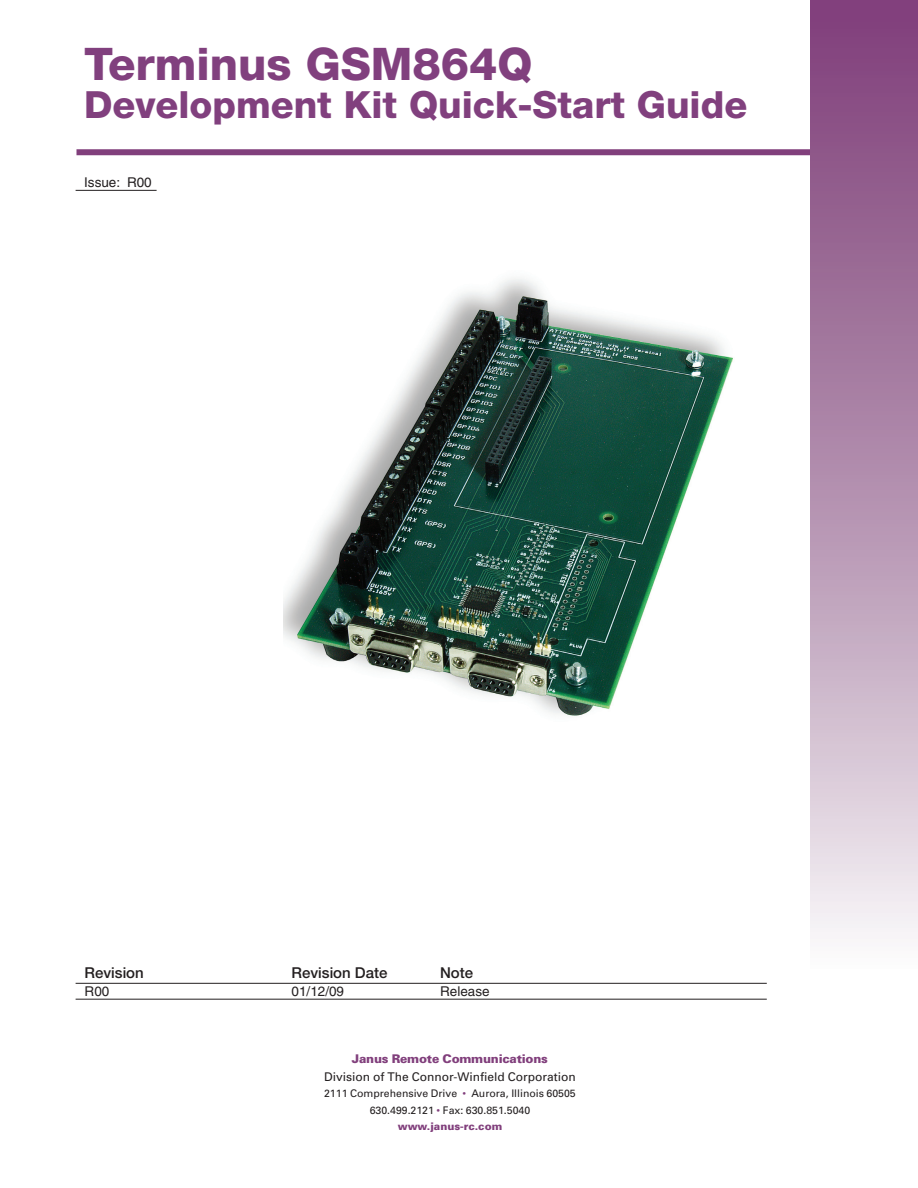
<style>
.page{position:relative;width:918px;height:1188px;background:#fff}
.page>*{position:absolute;margin:0;border:0;box-sizing:border-box;transform-origin:0 0}
.Subhead_1{font:800 45px "Helvetica Neue";color:#81407e}
.Subhead_1-2{font:800 37.5px "Helvetica Neue";color:#81407e}
.Chart_head{font:500 15px "Helvetica Neue";color:#231f20}
.Chart{font:13.5px "Helvetica";color:#231f20}
.t1{font:12px "Univers";color:#231f20}
.t2{font:900 12px "Univers";letter-spacing:-.015em;color:#813f7c}
.t3{font:10.5px "Univers";color:#231f20}
.t4{font:900 10.5px "Univers";color:#813f7c}
.s1{color:#813f7c}
</style>
<div class="page">
<img style="left:810px;top:0;width:108px;height:939px">
<div style="left:76px;top:149px;width:734px;height:6px;background:#813f7c"></div>
<hr style="left:76px;top:983px;width:691px;height:1px;background:#231f20">
<hr style="left:76px;top:999px;width:691px;height:1px;background:#231f20">
<img style="left:284px;top:278px;width:449px;height:438px">
<hr style="left:76px;top:190px;width:81px;height:1px;background:#231f20">
<p class="Subhead_1" style="left:84px;top:38px;width:450px">Terminus GSM864Q</p>
<p class="Subhead_1-2" style="left:84px;top:82px;width:665px">Development Kit Quick-Start Guide</p>
<p class="Chart" style="left:84px;top:175px;width:69px">Issue: R00</p>
<p class="Chart_head" style="left:85px;top:964px;width:61px">Revision</p>
<p class="Chart_head" style="left:292px;top:964px;width:97px">Revision Date</p>
<p class="Chart_head" style="left:440px;top:964px;width:35px">Note</p>
<p class="Chart" style="left:85px;top:984px;width:26px">R00</p>
<p class="Chart" style="left:292px;top:984px;width:54px">01/12/09</p>
<p class="Chart" style="left:440px;top:984px;width:51px">Release</p>
<p class="t2" style="left:352px;top:1051px;width:197px">Janus Remote Communications</p>
<p class="t1" style="left:324px;top:1069px;width:253px">Division of The Connor-Winfield Corporation</p>
<p class="t3" style="left:324px;top:1087px;width:253px">2111 Comprehensive Drive <span class="s1">•</span> Aurora, Illinois 60505</p>
<p class="t3" style="left:370px;top:1104px;width:162px">630.499.2121 <span class="s1">•</span> Fax: 630.851.5040</p>
<p class="t4" style="left:398px;top:1120px;width:106px">www.janus-rc.com</p>
</div>
